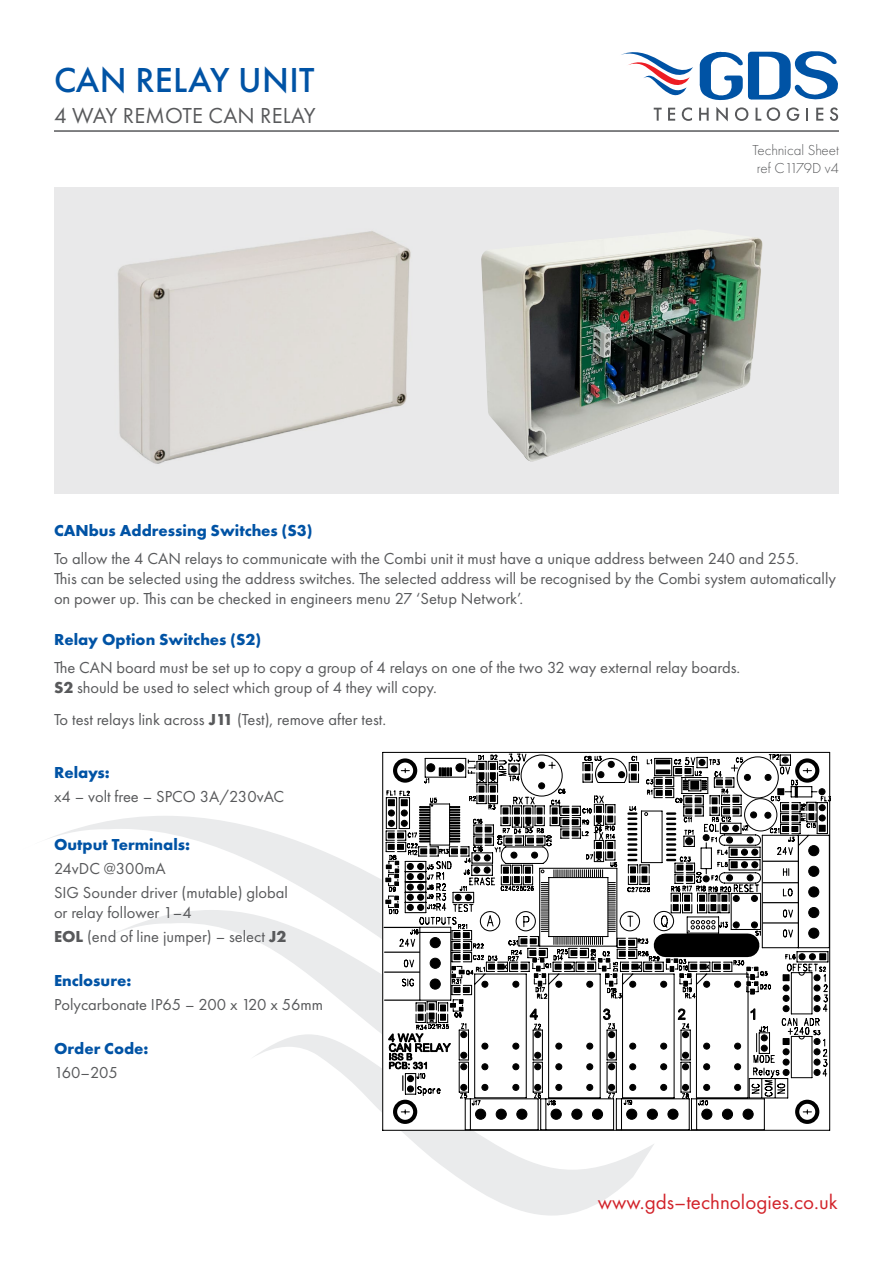
<style>
.page{position:relative;width:893px;height:1263px;background:#fff}
.page>*{position:absolute;margin:0;border:0;box-sizing:border-box;transform-origin:0 0}
.t1{font:500 36px "Futura PT";letter-spacing:.01em;color:#0053a5}
.t2{font:22.5px "Futura PT";letter-spacing:.01em;color:#58595b}
.t3{font:21px "Futura PT";color:#d2232a}
.t4{font:16.5px/19.8px "Futura PT";color:#58595b}
.t5{font:700 16.5px "Futura PT";color:#0053a5}
.t6{font:300 15px/18px "Futura PT";color:#58595b}
.s1{font-weight:700}
</style>
<div class="page">
<svg style="left:48px;top:816px;width:334px;height:94px"></svg>
<svg style="left:114px;top:910px;width:268px;height:124px"></svg>
<svg style="left:254px;top:1034px;width:401px;height:181px"></svg>
<div style="left:54px;top:187px;width:785px;height:307px;background:#e9e9ea"></div>
<hr style="left:54px;top:130px;width:785px;height:2px;background:#58595b">
<svg style="left:621px;top:52px;width:72px;height:44px"></svg>
<svg style="left:654px;top:108px;width:8px;height:13px"></svg>
<svg style="left:668px;top:108px;width:7px;height:13px"></svg>
<svg style="left:682px;top:107px;width:10px;height:14px"></svg>
<svg style="left:699px;top:51px;width:139px;height:70px"></svg>
<img style="left:481px;top:237px;width:282px;height:225px">
<img style="left:118px;top:231px;width:293px;height:233px">
<svg style="left:382px;top:751px;width:449px;height:379px"></svg>
<hr style="left:384px;top:927px;width:36px;height:1px;background:#000">
<hr style="left:385px;top:951px;width:34px;height:2px;background:#000">
<hr style="left:385px;top:971px;width:34px;height:2px;background:#000">
<hr style="left:385px;top:999px;width:34px;height:2px;background:#000">
<svg style="left:386px;top:754px;width:440px;height:341px"></svg>
<h1 class="t1" style="left:54px;top:59px;width:262px">CAN RELAY UNIT</h1>
<h2 class="t2" style="left:54px;top:102px;width:263px">4 WAY REMOTE CAN RELAY</h2>
<p class="t6" style="left:752px;top:141px;width:88px">Technical Sheet ref C1179D v4</p>
<p class="t5" style="left:54px;top:519px;width:260px">CANbus Addressing Switches (S3)</p>
<p class="t4" style="left:54px;top:548px;width:784px">To allow the 4 CAN relays to communicate with the Combi unit it must have a unique address between 240 and 255.<br>This can be selected using the address switches. The selected address will be recognised by the Combi system automatically on power up. This can be checked in engineers menu 27 ‘Setup Network’.</p>
<p class="t5" style="left:54px;top:628px;width:209px">Relay Option Switches (S2)</p>
<p class="t4" style="left:54px;top:657px;width:688px">The CAN board must be set up to copy a group of 4 relays on one of the two 32 way external relay boards.<br><span class="s1">S2</span> should be used to select which group of 4 they will copy.</p>
<p class="t4" style="left:54px;top:710px;width:334px">To test relays link across <span class="s1">J11</span> (Test), remove after test.</p>
<p class="t5" style="left:54px;top:761px;width:57px">Relays:</p>
<p class="t4" style="left:54px;top:786px;width:232px">x4 – volt free – SPCO 3A/230vAC</p>
<p class="t5" style="left:54px;top:834px;width:138px">Output Terminals:</p>
<p class="t4" style="left:54px;top:856px;width:235px;line-height:24px">24vDC @300mA<br>SIG Sounder driver (mutable) global</p>
<p class="t4" style="left:54px;top:900px;width:234px;line-height:24px">or relay follower 1–4<br><span class="s1">EOL</span> (end of line jumper) – select <span class="s1">J2</span></p>
<p class="t5" style="left:54px;top:969px;width:79px">Enclosure:</p>
<p class="t4" style="left:54px;top:994px;width:271px">Polycarbonate IP65 – 200 x 120 x 56mm</p>
<p class="t5" style="left:54px;top:1037px;width:96px">Order Code:</p>
<p class="t4" style="left:54px;top:1062px;width:65px">160–205</p>
<p class="t3" style="left:598px;top:1190px;width:241px">www.gds–technologies.co.uk</p>
</div>
